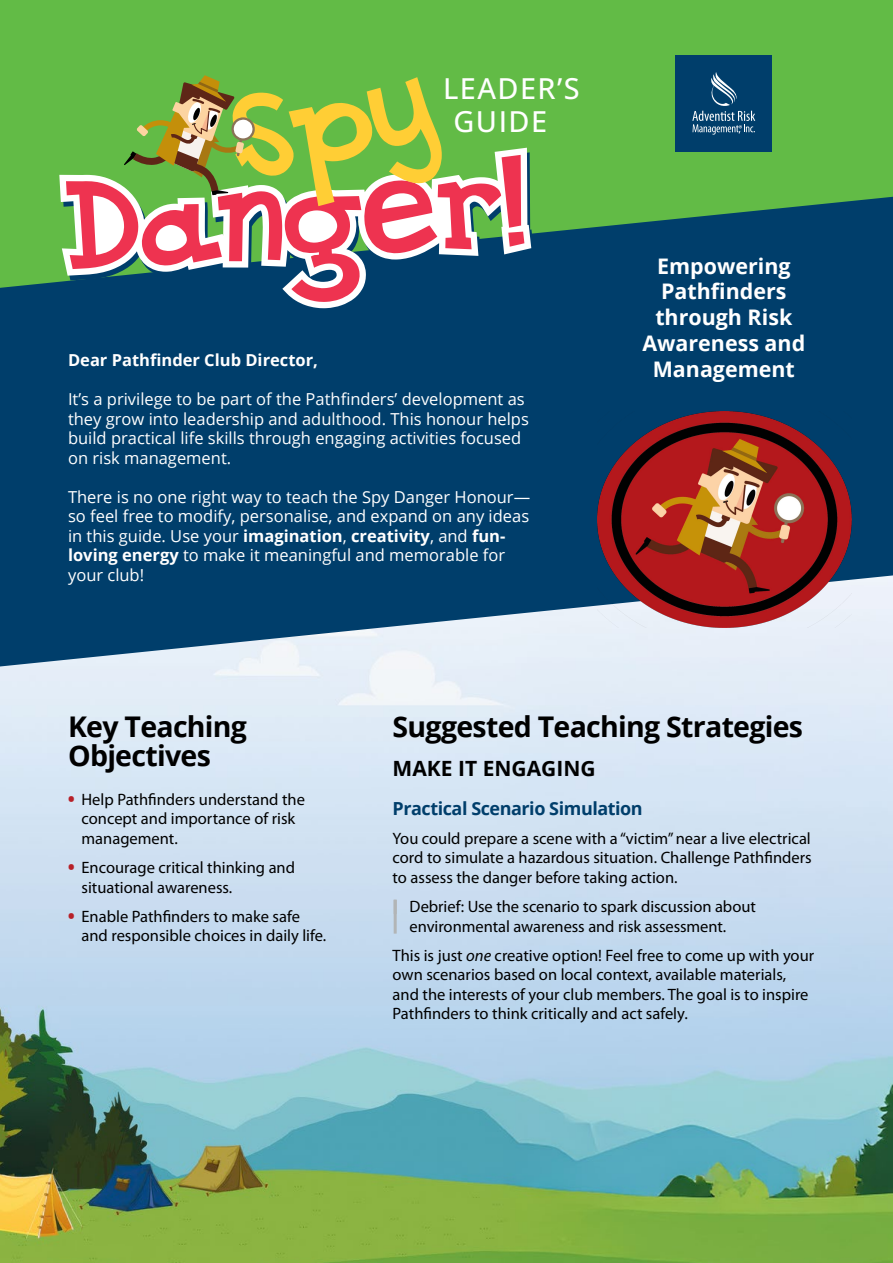
<style>
.page{position:relative;width:893px;height:1263px;background:#fff}
.page>*{position:absolute;margin:0;border:0;box-sizing:border-box;transform-origin:0 0}
.t1{font:500 28.95px/33.5px "Open Sans";letter-spacing:.05em;color:#fff}
.t2{font:700 28.5px/29.2px "Open Sans";letter-spacing:-.025em;color:#000}
.t3{font:700 21.45px/25.8px "Open Sans";color:#fff;text-align:center}
.t4{font:700 21px "Open Sans";color:#000}
.t5{font:700 18px "Open Sans";letter-spacing:-.025em;color:#003e6b}
.t6{font:16.5px/19.5px "Myriad Pro";color:#000}
.t7{font:16.5px/19.5px "Open Sans";color:#fff}
.t8{font:700 16.5px "Open Sans";color:#fff}
.s1{font-weight:700}
.s2{font-family:"Open Sans";font-weight:800;color:#b72028}
.s3{font-style:italic}
</style>
<div class="page">
<img style="left:1px;top:666px;width:892px;height:597px">
<div style="left:0;top:0;width:893px;height:312px;background:#62bb46"></div>
<svg style="left:0;top:197px;width:893px;height:469px;background:#1b5477"></svg>
<div style="left:62px;top:197px;width:472px;height:116px;background:#003e6b"></div>
<svg style="left:59px;top:148px;width:472px;height:160px;fill:#003e6b"></svg>
<svg style="left:66px;top:75px;width:458px;height:227px"></svg>
<div style="left:676px;top:55px;width:96px;height:96px;background:#003e6b"></div>
<svg style="left:692px;top:72px;width:63px;height:63px"></svg>
<hr style="left:394px;top:900px;width:3px;height:33px;background:#b2b5b6">
<img style="left:597px;top:411px;width:254px;height:217px">
<h1 class="t1" style="left:454px;top:71px;width:128px;text-indent:-10px">LEADER’S<br>GUIDE</h1>
<p class="t8" style="left:68px;top:348px;width:252px">Dear Pathfinder Club Director,</p>
<p class="t7" style="left:68px;top:389px;width:462px">It’s a privilege to be part of the Pathfinders’ development as they grow into leadership and adulthood. This honour helps build practical life skills through engaging activities focused on risk management.</p>
<p class="t7" style="left:68px;top:486px;width:464px">There is no one right way to teach the Spy Danger Honour— so feel free to modify, personalise, and expand on any ideas in this guide. Use your <span class="s1">imagination</span>, <span class="s1">creativity</span>, and <span class="s1">fun&shy;loving energy</span> to make it meaningful and memorable for your club!</p>
<h3 class="t3" style="left:642px;top:252px;width:164px">Empowering<br>Pathfinders through Risk<br>Awareness and<br>Management</h3>
<h2 class="t2" style="left:68px;top:711px;width:181px">Key Teaching<br>Objectives</h2>
<p class="t6" style="left:82px;top:789px;width:225px;text-indent:-13px"><span class="s2">•</span> Help Pathfinders understand the concept and importance of risk management.</p>
<p class="t6" style="left:82px;top:857px;width:215px;text-indent:-13px"><span class="s2">•</span> Encourage critical thinking and situational awareness.</p>
<p class="t6" style="left:82px;top:906px;width:246px;text-indent:-13px"><span class="s2">•</span> Enable Pathfinders to make safe and responsible choices in daily life.</p>
<h2 class="t2" style="left:393px;top:711px;width:412px">Suggested Teaching Strategies</h2>
<p class="t4" style="left:393px;top:753px;width:204px">MAKE IT ENGAGING</p>
<p class="t5" style="left:393px;top:795px;width:252px">Practical Scenario Simulation</p>
<p class="t6" style="left:393px;top:828px;width:421px;text-align:justify">You could prepare a scene with a “victim” near a live electrical cord to simulate a hazardous situation. Challenge Pathfinders to assess the danger before taking action.</p>
<p class="t6" style="left:410px;top:896px;width:348px">Debrief: Use the scenario to spark discussion about environmental awareness and risk assessment.</p>
<p class="t6" style="left:393px;top:945px;width:423px">This is just <span class="s3">one</span> creative option! Feel free to come up with your own scenarios based on local context, available materials, and the interests of your club members. The goal is to inspire Pathfinders to think critically and act safely.</p>
</div>
